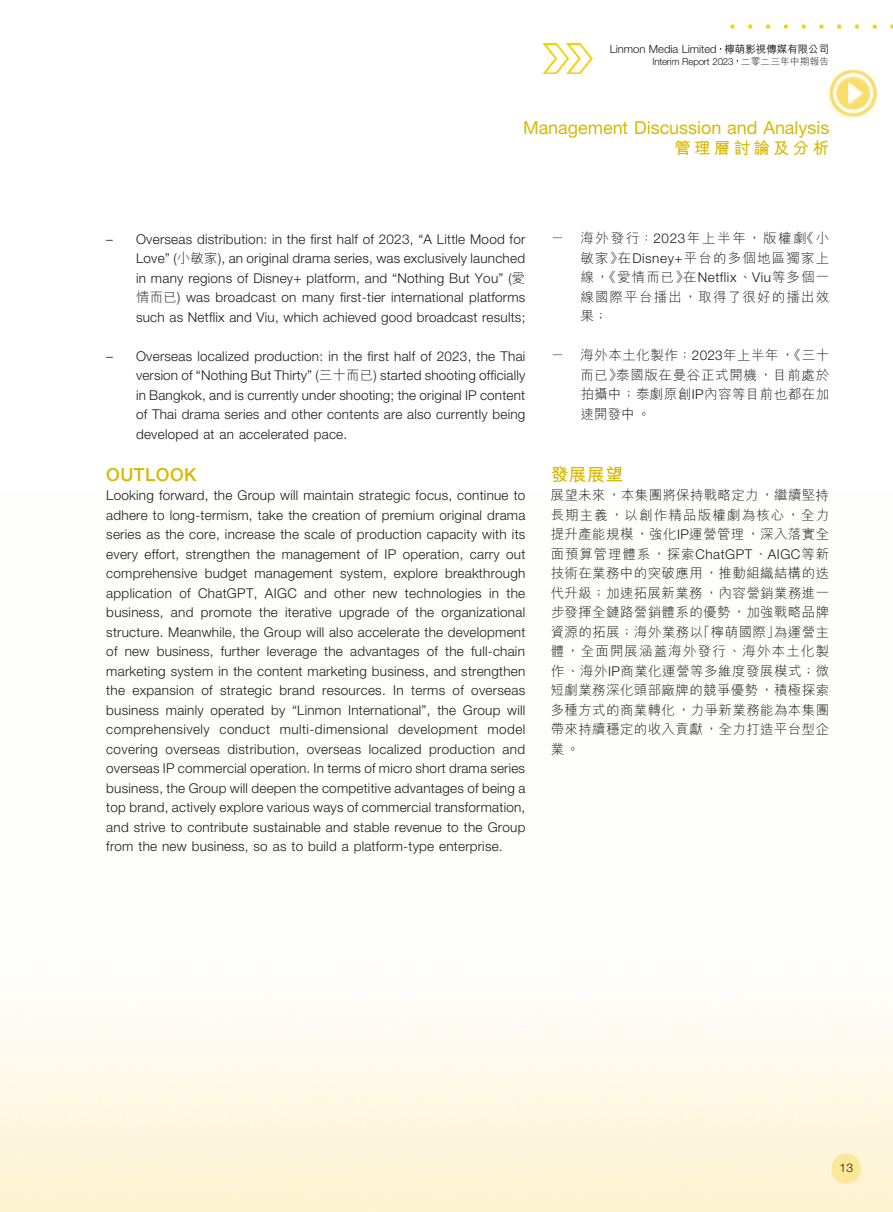
<style>
.page{position:relative;width:893px;height:1212px;background:#fff}
.page>*{position:absolute;margin:0;border:0;box-sizing:border-box;transform-origin:0 0}
.t1{font:18px "Helvetica Neue LT Std";letter-spacing:-.005em;color:#d7b900}
.t2{font:500 18px "Helvetica Neue LT Std";letter-spacing:.025em;color:#d7b900}
.t3{font:700 18px "M Hei HK";color:#d7b900}
.t4{font:700 16.5px "M Hei HK";letter-spacing:.195em;color:#d7b900}
.t5{font:300 13.5px/19.5px "Helvetica Neue LT Std";letter-spacing:.015em;color:#1c1c1b;text-align:justify}
.t6{font:300 13.5px/19.5px "M Hei HK";letter-spacing:.035em;color:#1c1c1b;text-align:justify}
.t7{font:300 12px "Helvetica Neue LT Std";color:#1c1c1b}
.t8{font:300 11.25px "Helvetica Neue LT Std";color:#1c1c1b}
.t9{font:300 9.75px "Helvetica Neue LT Std";letter-spacing:-.025em;color:#1c1c1b}
.s1{font-family:"M Hei HK";font-weight:500;font-size:10.5px}
.s2{font-family:"M Hei HK"}
.s3{font-family:"Helvetica Neue LT Std"}
</style>
<div class="page">
<img style="left:0;top:24px;width:893px;height:1188px">
<div style="left:831px;top:1154px;width:30px;height:29px;background:#fbe797;border-radius:50%"></div>
<p class="t8" style="left:610px;top:42px;width:221px">Linmon Media Limited <span class="s1">檸萌影視傳媒有限公司</span></p>
<p class="t9" style="left:652px;top:55px;width:178px">Interim Report 2023 <span class="s2">二零二三年中期報告</span></p>
<h1 class="t1" style="left:523px;top:117px;width:308px">Management Discussion and Analysis</h1>
<p class="t4" style="left:674px;top:135px;width:156px">管理層討論及分析</p>
<p class="t5" style="left:136px;top:229px;width:391px;text-indent:-30px">– Overseas distribution: in the first half of 2023, “A Little Mood for Love” (<span class="s2">小敏家</span>), an original drama series, was exclusively launched in many regions of Disney+ platform, and “Nothing But You” (<span class="s2">愛情而已</span>) was broadcast on many first-tier international platforms such as Netflix and Viu, which achieved good broadcast results;</p>
<p class="t5" style="left:136px;top:346px;width:391px;text-indent:-30px">– Overseas localized production: in the first half of 2023, the Thai version of “Nothing But Thirty” (<span class="s2">三十而已</span>) started shooting officially in Bangkok, and is currently under shooting; the original IP content of Thai drama series and other contents are also currently being developed at an accelerated pace.</p>
<h1 class="t2" style="left:106px;top:463px;width:92px">OUTLOOK</h1>
<p class="t5" style="left:106px;top:485px;width:421px">Looking forward, the Group will maintain strategic focus, continue to adhere to long-termism, take the creation of premium original drama series as the core, increase the scale of production capacity with its every effort, strengthen the management of IP operation, carry out comprehensive budget management system, explore breakthrough application of ChatGPT, AIGC and other new technologies in the business, and promote the iterative upgrade of the organizational structure. Meanwhile, the Group will also accelerate the development of new business, further leverage the advantages of the full-chain marketing system in the content marketing business, and strengthen the expansion of strategic brand resources. In terms of overseas business mainly operated by “Linmon International”, the Group will comprehensively conduct multi-dimensional development model covering overseas distribution, overseas localized production and overseas IP commercial operation. In terms of micro short drama series business, the Group will deepen the competitive advantages of being a top brand, actively explore various ways of commercial transformation, and strive to contribute sustainable and stable revenue to the Group from the new business, so as to build a platform-type enterprise.</p>
<p class="t6" style="left:580px;top:228px;width:250px;text-indent:-30px">－ 海外發行：<span class="s3">2023</span>年上半年，版權劇《小敏家》在<span class="s3">Disney+</span>平台的多個地區獨家上線，《愛情而已》在<span class="s3">Netflix</span>、<span class="s3">Viu</span>等多個一線國際平台播出，取得了很好的播出效果；</p>
<p class="t6" style="left:580px;top:345px;width:250px;text-indent:-30px">－ 海外本土化製作：<span class="s3">2023</span>年上半年，《三十而已》泰國版在曼谷正式開機，目前處於拍攝中；泰劇原創<span class="s3">IP</span>內容等目前也都在加速開發中。</p>
<h1 class="t3" style="left:551px;top:461px;width:74px">發展展望</h1>
<p class="t6" style="left:551px;top:485px;width:280px">展望未來，本集團將保持戰略定力，繼續堅持長期主義，以創作精品版權劇為核心，全力提升產能規模，強化<span class="s3">IP</span>運營管理，深入落實全面預算管理體系，探索<span class="s3">ChatGPT</span>、<span class="s3">AIGC</span>等新技術在業務中的突破應用，推動組織結構的迭代升級；加速拓展新業務，內容營銷業務進一步發揮全鏈路營銷體系的優勢，加強戰略品牌資源的拓展；海外業務以「檸萌國際」為運營主體，全面開展涵蓋海外發行、海外本土化製作、海外<span class="s3">IP</span>商業化運營等多維度發展模式；微短劇業務深化頭部廠牌的競爭優勢，積極探索多種方式的商業轉化，力爭新業務能為本集團帶來持續穩定的收入貢獻，全力打造平台型企業。</p>
<p class="t7" style="left:839px;top:1160px;width:15px">13</p>
</div>
